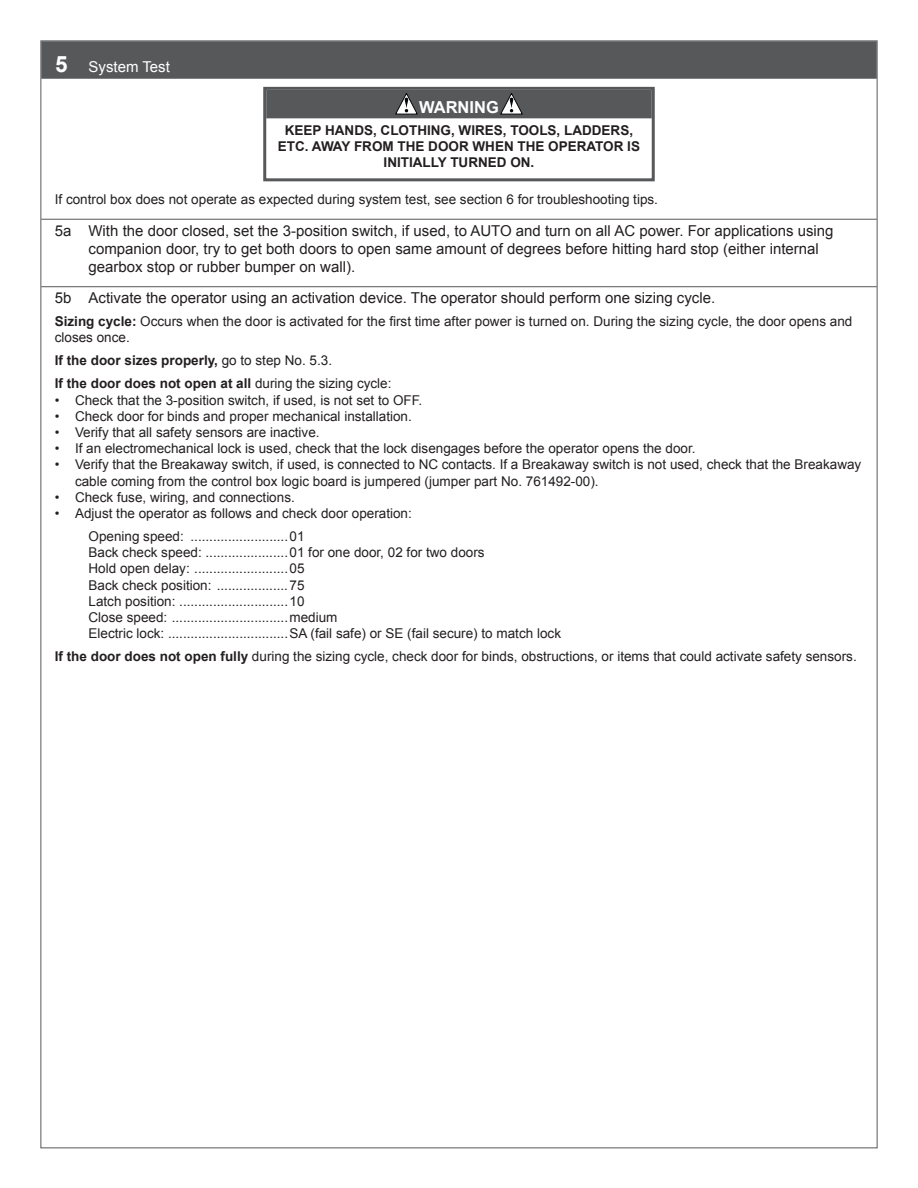
<style>
.page{position:relative;width:918px;height:1188px;background:#fff}
.page>*{position:absolute;margin:0;border:0;box-sizing:border-box;transform-origin:0 0}
.t1{font:700 16.5px "Arial";color:#fff}
.t2{font:15px/18px "Arial";color:#231f20}
.t3{font:15px "Arial";color:#fff}
.t4{font:13.5px/16.2px "Arial";color:#231f20}
.t5{font:700 13.5px/23px "Arial";color:#231f20}
.s1{font-weight:700;font-size:22.5px}
.s2{font-weight:700}
.s3{font-weight:400}
</style>
<div class="page">
<div style="left:41px;top:41px;width:836px;height:38px;background:#57585a"></div>
<hr style="left:41px;top:219px;width:836px;height:1px;background:#57585a">
<hr style="left:41px;top:286px;width:836px;height:1px;background:#57585a">
<div style="left:266px;top:90px;width:386px;height:28px;background:#57585a"></div>
<svg style="left:395px;top:93px;width:23px;height:22px"></svg>
<svg style="left:500px;top:93px;width:23px;height:22px"></svg>
<div style="left:263px;top:87px;width:392px;height:94px;border:3px solid #57585a"></div>
<p class="t3" style="left:55px;top:57px;width:116px"><span class="s1">5</span> System Test</p>
<p class="t1" style="left:419px;top:96px;width:81px">warning</p>
<p class="t5" style="left:285px;top:119px;width:184px">KEEP HAN DS, CLOTHING, WIR</p>
<p class="t5" style="left:485px;top:119px;width:36px">ES, TOO</p>
<p class="t5" style="left:539px;top:119px;width:95px">LS, LADDERS,</p>
<p class="t5" style="left:278px;top:135px;width:46px">ETC. AWA</p>
<p class="t5" style="left:342px;top:135px;width:32px">Y FROM</p>
<p class="t5" style="left:398px;top:135px;width:52px">THE DOOR</p>
<p class="t5" style="left:473px;top:135px;width:115px">WHEN THE OPERATOR</p>
<p class="t5" style="left:627px;top:135px;width:14px">IS</p>
<p class="t5" style="left:384px;top:151px;width:8px">INITIA</p>
<p class="t5" style="left:423px;top:151px;width:38px">LLY TURN</p>
<p class="t5" style="left:488px;top:151px;width:48px">ED ON.</p>
<p class="t4" style="left:55px;top:192px;width:605px">If control box does not operate as expected during system test, see section 6 for troubleshooting tips.</p>
<p class="t2" style="left:88px;top:222px;width:747px;text-indent:-34px">5a With the door closed, set the 3-position switch, if used, to AUTO and turn on all AC power. For applications using companion door, try to get both doors to open same amount of degrees before hitting hard stop (either internal gearbox stop or rubber bumper on wall).</p>
<p class="t2" style="left:55px;top:289px;width:662px">5b Activate the operator using an activation device. The operator should perform one sizing cycle.</p>
<p class="t4" style="left:55px;top:314px;width:799px"><span class="s2">Sizing cycle:</span> Occurs when the door is activated for the first time after power is turned on. During the sizing cycle, the door opens and closes once.</p>
<p class="t5" style="left:55px;top:350px;width:338px">If the door sizes properly, <span class="s3">go to step No. 5.3.<br></span>If the door does not open at all <span class="s3">during the sizing cycle:</span></p>
<p class="t4" style="left:55px;top:392px;width:369px">• Check that the 3-position switch, if used, is not set to OFF.</p>
<p class="t4" style="left:55px;top:408px;width:359px">• Check door for binds and proper mechanical installation.</p>
<p class="t4" style="left:55px;top:424px;width:266px">• Verify that all safety sensors are inactive.</p>
<p class="t4" style="left:55px;top:440px;width:642px">• If an electromechanical lock is used, check that the lock disengages before the operator opens the door.</p>
<p class="t4" style="left:75px;top:457px;width:788px;text-indent:-20px">• Verify that the Breakaway switch, if used, is connected to NC contacts. If a Breakaway switch is not used, check that the Breakaway cable coming from the control box logic board is jumpered (jumper part No. 761492-00).</p>
<p class="t4" style="left:55px;top:489px;width:242px">• Check fuse, wiring, and connections.</p>
<p class="t4" style="left:88px;top:502px;width:325px;line-height:23px;text-indent:-34px">• Adjust the operator as follows and check door operation:<br>Opening speed: ..........................01</p>
<p class="t4" style="left:88px;top:544px;width:474px">Back check speed: ......................01 for one door, 02 for two doors<br>Hold open delay: .........................05<br>Back check position: ...................75<br>Latch position: .............................10<br>Close speed: ...............................medium<br>Electric lock: ................................SA (fail safe) or SE (fail secure) to match lock</p>
<p class="t4" style="left:55px;top:648px;width:804px"><span class="s2">If the door does not open fully</span> during the sizing cycle, check door for binds, obstructions, or items that could activate safety sensors.</p>
</div>
